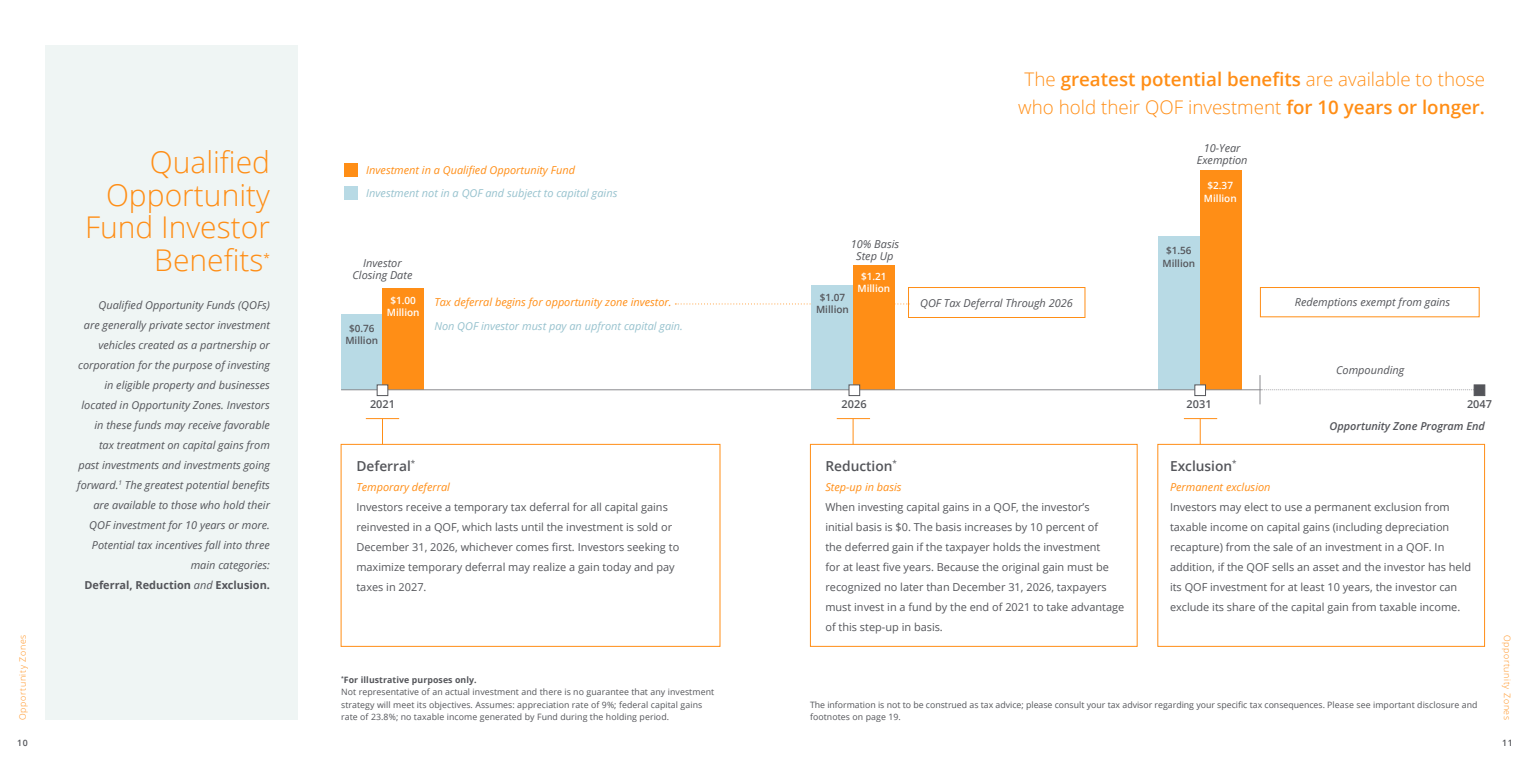
<style>
.page{position:relative;width:1530px;height:765px;background:#fff}
.page>*{position:absolute;margin:0;border:0;box-sizing:border-box;transform-origin:0 0}
.t1{font:300 30px/32.5px "Open Sans";color:#ff8e16;text-align:right}
.t2{font:300 18.75px/27.5px "Open Sans";color:#ff8e16;text-align:center}
.t3{font:600 13.75px "Open Sans";color:#54555a}
.t4{font:11.62px "Open Sans";color:#ff8e16}
.t5{font:11px/20px "Open Sans";color:#54555a}
.t6{font:italic 11px/20px "Open Sans";color:#54555a;text-align:center}
.t7{font:italic 11px "Open Sans";color:#ff8e16}
.t8{font:italic 11px "Open Sans";color:#97c2ce}
.t9{font:italic 600 11px "Open Sans";color:#54555a}
.t10{font:600 11px "Open Sans";color:#54555a}
.t11{font:600 10px/12.5px "Open Sans";color:#54555a;text-align:center}
.t12{font:600 10px/12.5px "Open Sans";color:#fff;text-align:center}
.t13{font:8.75px/12.5px "Open Sans";letter-spacing:.01em;color:#54555a}
.t14{font:300 8.75px "Open Sans";letter-spacing:.08em;color:#ff8e16}
.t15{font:600 8.75px "Open Sans";color:#54555a}
.s1{font-weight:600}
.s2{font-weight:700;font-style:normal}
.s3{font-weight:700}
</style>
<div class="page">
<svg style="left:675px;top:304px;width:233px;height:1px"></svg>
<div style="left:45px;top:45px;width:253px;height:675px;background:#eff5f4"></div>
<div style="left:341px;top:314px;width:41px;height:76px;background:#b8dae5"></div>
<div style="left:382px;top:288px;width:42px;height:102px;background:#ff8e16"></div>
<div style="left:345px;top:163px;width:13px;height:13px;background:#ff8e16"></div>
<div style="left:345px;top:186px;width:13px;height:14px;background:#b8dae5"></div>
<div style="left:1200px;top:171px;width:42px;height:219px;background:#ff8e16"></div>
<div style="left:853px;top:265px;width:42px;height:125px;background:#ff8e16"></div>
<div style="left:1158px;top:236px;width:42px;height:154px;background:#b8dae5"></div>
<div style="left:812px;top:285px;width:41px;height:105px;background:#b8dae5"></div>
<hr style="left:341px;top:389px;width:919px;height:1px;background:#8a8a8e">
<div style="left:377px;top:385px;width:11px;height:11px;background:#fff;border:1px solid #54555a"></div>
<div style="left:849px;top:385px;width:11px;height:11px;background:#fff;border:1px solid #54555a"></div>
<div style="left:1195px;top:385px;width:11px;height:11px;background:#fff;border:1px solid #54555a"></div>
<div style="left:1474px;top:385px;width:11px;height:11px;background:#5d5e62"></div>
<hr style="left:366px;top:418px;width:33px;height:1px;background:#ff8e16">
<svg style="left:382px;top:419px;width:1px;height:25px"></svg>
<hr style="left:1184px;top:418px;width:33px;height:1px;background:#ff8e16">
<svg style="left:1200px;top:419px;width:1px;height:25px"></svg>
<hr style="left:837px;top:418px;width:33px;height:1px;background:#ff8e16">
<svg style="left:853px;top:419px;width:1px;height:25px"></svg>
<div style="left:341px;top:444px;width:379px;height:203px;border:1px solid #ff8e16"></div>
<div style="left:810px;top:444px;width:328px;height:203px;border:1px solid #ff8e16"></div>
<div style="left:1157px;top:444px;width:328px;height:203px;border:1px solid #ff8e16"></div>
<div style="left:908px;top:287px;width:177px;height:31px;border:1px solid #ff8e16"></div>
<div style="left:1260px;top:287px;width:220px;height:30px;border:1px solid #ff8e16"></div>
<svg style="left:1260px;top:375px;width:224px;height:29px"></svg>
<h2 class="t2" style="left:1018px;top:65px;width:468px">The <span class="s1">greatest potential benefits</span> are available to those who hold their QOF investment <span class="s1">for 10 years or longer.</span></h2>
<p class="t6" style="left:1197px;top:141px;width:52px;line-height:12.5px">10-Year<br>Exemption</p>
<h1 class="t1" style="left:85px;top:145px;width:186px">Qualified<br>Opportunity<br>Fund Investor<br>Benefits</h1>
<p class="t7" style="left:366px;top:162px;width:210px">Investment in a Qualified Opportunity Fund</p>
<p class="t8" style="left:366px;top:186px;width:253px">Investment not in a QOF and subject to capital gains</p>
<p class="t12" style="left:1204px;top:179px;width:34px">$2.37<br>Million</p>
<p class="t6" style="left:851px;top:237px;width:50px;line-height:12.5px">10% Basis<br>Step Up</p>
<p class="t11" style="left:1162px;top:244px;width:34px">$1.56<br>Million</p>
<p class="t4" style="left:264px;top:250px;width:8px">*</p>
<p class="t6" style="left:353px;top:256px;width:61px;line-height:12.5px">Investor<br>Closing Date</p>
<p class="t12" style="left:857px;top:270px;width:34px">$1.21<br>Million</p>
<p class="t11" style="left:816px;top:291px;width:34px">$1.07<br>Million</p>
<p class="t12" style="left:387px;top:294px;width:34px">$1.00<br>Million</p>
<p class="t7" style="left:434px;top:295px;width:239px">Tax deferral begins for opportunity zone investor.</p>
<p class="t8" style="left:434px;top:318px;width:250px">Non QOF investor must pay an upfront capital gain.</p>
<p class="t6" style="left:920px;top:292px;width:154px">QOF Tax Deferral Through 2026</p>
<p class="t6" style="left:1295px;top:292px;width:157px">Redemptions exempt from gains</p>
<p class="t6" style="left:77px;top:295px;width:194px;text-align:right">Qualified Opportunity Funds (QOFs)<br>are generally private sector investment vehicles created as a partnership or corporation for the purpose of investing in eligible property and businesses located in Opportunity Zones. Investors in these funds may receive favorable tax treatment on capital gains from past investments and investments going forward.<sup>1</sup> The greatest potential benefits are available to those who hold their QOF investment for 10 years or more.<br>Potential tax incentives fall into three main categories:<br><span class="s2">Deferral, Reduction</span> and <span class="s2">Exclusion.</span></p>
<p class="t11" style="left:345px;top:321px;width:34px">$0.76<br>Million</p>
<p class="t6" style="left:1336px;top:359px;width:70px">Compounding</p>
<p class="t10" style="left:370px;top:397px;width:26px">2021</p>
<p class="t10" style="left:842px;top:397px;width:26px">2026</p>
<p class="t10" style="left:1187px;top:397px;width:26px">2031</p>
<p class="t10" style="left:1467px;top:397px;width:26px">2047</p>
<p class="t9" style="left:1330px;top:419px;width:157px">Opportunity Zone Program End</p>
<p class="t3" style="left:356px;top:456px;width:61px">Deferral<sup>*</sup></p>
<p class="t7" style="left:356px;top:479px;width:95px">Temporary deferral</p>
<p class="t5" style="left:356px;top:496px;width:324px">Investors receive a temporary tax deferral for all capital gains reinvested in a QOF, which lasts until the investment is sold or December 31, 2026, whichever comes first. Investors seeking to maximize temporary deferral may realize a gain today and pay taxes in 2027.</p>
<p class="t3" style="left:825px;top:456px;width:73px">Reduction<sup>*</sup></p>
<p class="t7" style="left:825px;top:479px;width:78px">Step-up in basis</p>
<p class="t5" style="left:825px;top:496px;width:300px">When investing capital gains in a QOF, the investor’s<br>initial basis is $0. The basis increases by 10 percent of<br>the deferred gain if the taxpayer holds the investment<br>for at least five years. Because the original gain must be recognized no later than December 31, 2026, taxpayers must invest in a fund by the end of 2021 to take advantage of this step-up in basis.</p>
<p class="t3" style="left:1170px;top:456px;width:68px">Exclusion<sup>*</sup></p>
<p class="t7" style="left:1170px;top:479px;width:102px">Permanent exclusion</p>
<p class="t5" style="left:1170px;top:496px;width:303px">Investors may elect to use a permanent exclusion from taxable income on capital gains (including depreciation recapture) from the sale of an investment in a QOF. In addition, if the QOF sells an asset and the investor has held its QOF investment for at least 10 years, the investor can exclude its share of the capital gain from taxable income.</p>
<p class="t14" style="left:17px;top:720px;width:87px;rotate:-90deg">Opportunity Zones</p>
<p class="t14" style="left:1513px;top:635px;width:87px;rotate:90deg">Opportunity Zones</p>
<p class="t15" style="left:17px;top:737px;width:12px">10</p>
<p class="t15" style="left:1502px;top:737px;width:12px">11</p>
<p class="t13" style="left:341px;top:673px;width:375px"><sup>*</sup><span class="s3">For illustrative purposes only.<br></span>Not representative of an actual investment and there is no guarantee that any investment strategy will meet its objectives. Assumes: appreciation rate of 9%; federal capital gains rate of 23.8%; no taxable income generated by Fund during the holding period.</p>
<p class="t13" style="left:810px;top:698px;width:669px">The information is not to be construed as tax advice; please consult your tax advisor regarding your specific tax consequences. Please see important disclosure and footnotes on page 19.</p>
</div>
